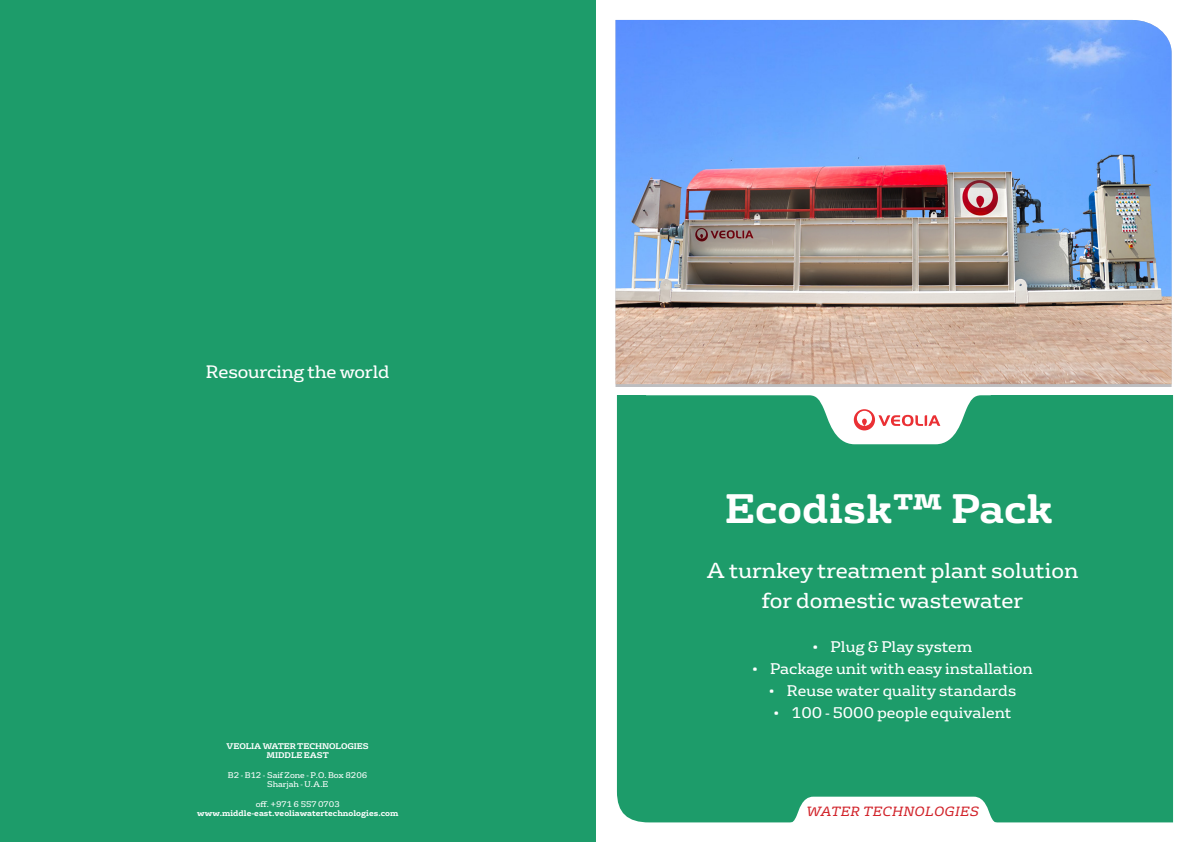
<style>
.page{position:relative;width:1191px;height:842px;background:#fff}
.page>*{position:absolute;margin:0;border:0;box-sizing:border-box;transform-origin:0 0}
.t1{font:700 40px "FS Rufus";color:#fff}
.t2{font:21px "FS Rufus";color:#fff}
.t3{font:17.5px "FS Rufus";letter-spacing:-.01em;color:#fff}
.t4{font:15px "FS Rufus";color:#fff}
.t5{font:italic 13px "FS Rufus";letter-spacing:.04em;color:#d1232a}
.t6{font:700 8px/9.7px "FS Rufus";letter-spacing:-.01em;color:#fff;text-align:center}
.t7{font:8px/9.7px "FS Rufus";color:#fff;text-align:center}
</style>
<div class="page">
<img style="left:615px;top:20px;width:556px;height:364px">
<div style="left:617px;top:395px;width:556px;height:427px;background:#1d9c6a"></div>
<svg style="left:853px;top:409px;width:87px;height:21px"></svg>
<svg style="left:788px;top:797px;width:210px;height:26px"></svg>
<div style="left:0;top:0;width:595px;height:842px;background:#1d9c6a"></div>
<p class="t3" style="left:206px;top:357px;width:185px">Resourcing the world</p>
<p class="t6" style="left:227px;top:740px;width:144px">VEOLIA WATER TECHNOLOGIES<br>MIDDLE EAST</p>
<p class="t7" style="left:228px;top:770px;width:141px">B2 - B12 - Saif Zone - P.O. Box 8206<br>Sharjah - U.A.E</p>
<p class="t7" style="left:256px;top:799px;width:85px">off. +971 6 557 0703</p>
<p class="t6" style="left:197px;top:808px;width:203px">www.middle-east.veoliawatertechnologies.com</p>
<p class="t1" style="left:725px;top:473px;width:330px">Ecodisk™ Pack</p>
<p class="t2" style="left:706px;top:553px;width:373px">A turnkey treatment plant solution</p>
<p class="t2" style="left:761px;top:583px;width:263px">for domestic wastewater</p>
<p class="t4" style="left:812px;top:634px;width:161px">• Plug &amp; Play system</p>
<p class="t4" style="left:752px;top:656px;width:282px">• Package unit with easy installation</p>
<p class="t4" style="left:769px;top:678px;width:249px">• Reuse water quality standards</p>
<p class="t4" style="left:773px;top:700px;width:239px">• 100 - 5000 people equivalent</p>
<p class="t5" style="left:806px;top:800px;width:174px">WATER TECHNOLOGIES</p>
</div>
